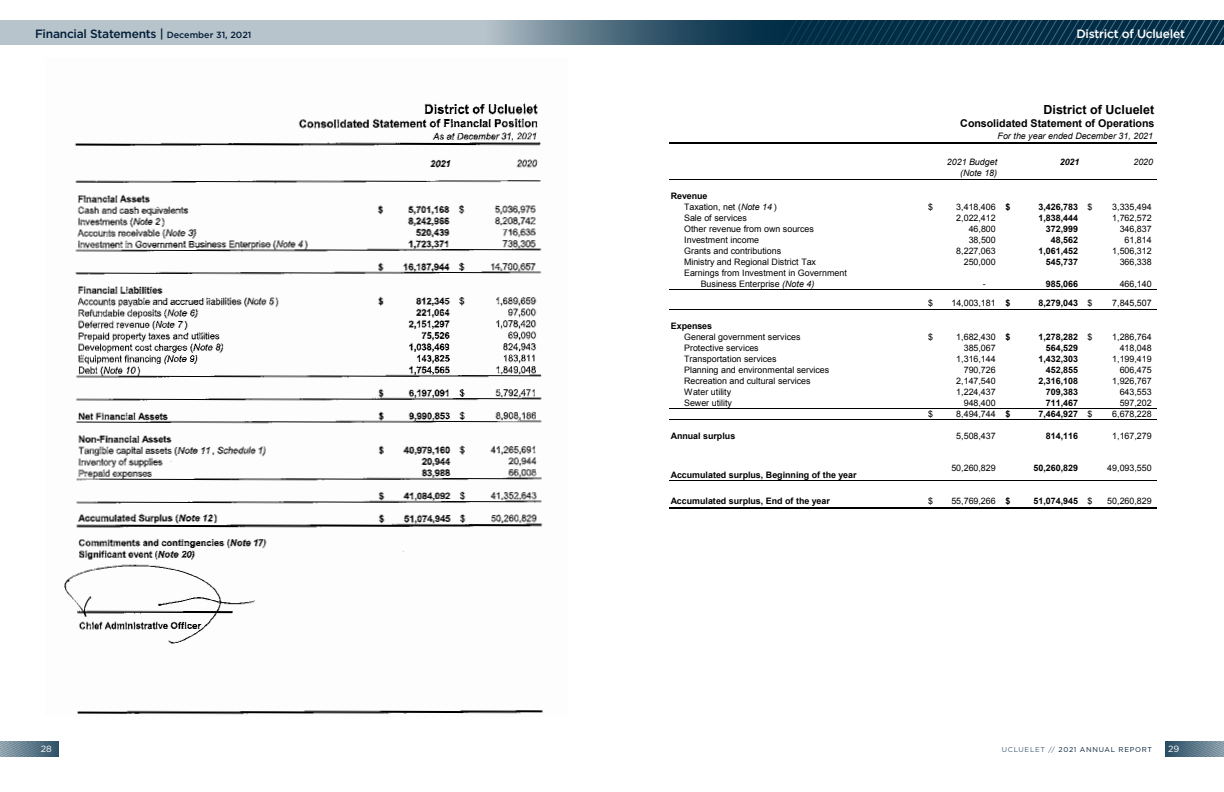
<style>
.page{position:relative;width:1224px;height:792px;background:#fff}
.page>*{position:absolute;margin:0;border:0;box-sizing:border-box;transform-origin:0 0}
.t1{font:700 12.5px "Arial";color:#000}
.t2{font:500 12px "Gotham";letter-spacing:-.02em;color:#001d38}
.t3{font:500 12px "Gotham";letter-spacing:-.02em;color:#fff}
.t4{font:700 10.7px "Arial";letter-spacing:-.005em;color:#000}
.t5{font:9px "Gotham";color:#fff}
.t6{font:8.9px/11px "Arial";color:#000}
.t7{font:700 8.9px "Arial";color:#000}
.t8{font:italic 8.9px "Arial";color:#000}
.t9{font:italic 700 8.9px "Arial";color:#000}
.t10{font:7px "Gotham";letter-spacing:.1em;color:#001d38}
.s1{font-size:9px}
.s2{font-weight:700}
.s3{font-style:italic}
.s4{font-weight:400}
.s5{color:#425c74}
</style>
<div class="page">
<svg style="left:0;top:21px;width:663px;height:24px;background:#a4b3bc"></svg>
<svg style="left:663px;top:21px;width:561px;height:24px;background:#0b354e"></svg>
<img style="left:64px;top:103px;width:479px;height:612px">
<hr style="left:669px;top:142px;width:488px;height:2px;background:#000">
<hr style="left:669px;top:179px;width:488px;height:1px;background:#000">
<hr style="left:669px;top:289px;width:488px;height:1px;background:#000">
<hr style="left:669px;top:309px;width:488px;height:1px;background:#000">
<hr style="left:669px;top:408px;width:488px;height:1px;background:#000">
<hr style="left:669px;top:419px;width:488px;height:1px;background:#000">
<hr style="left:669px;top:480px;width:488px;height:1px;background:#000">
<hr style="left:669px;top:507px;width:488px;height:2px;background:#000">
<svg style="left:1165px;top:741px;width:59px;height:16px"></svg>
<svg style="left:0;top:741px;width:59px;height:16px"></svg>
<h2 class="t2" style="left:35px;top:26px;width:218px">Financial Statements | <span class="s1">December 31, 2021</span></h2>
<h2 class="t3" style="left:1076px;top:26px;width:110px">District of Ucluelet</h2>
<h1 class="t1" style="left:1043px;top:102px;width:112px">District of Ucluelet</h1>
<p class="t4" style="left:960px;top:116px;width:196px">Consolidated Statement of Operations</p>
<p class="t8" style="left:998px;top:130px;width:157px">For the year ended December 31, 2021</p>
<p class="t8" style="left:947px;top:156px;width:52px">2021 Budget</p>
<p class="t9" style="left:1060px;top:156px;width:21px">2021</p>
<p class="t8" style="left:1134px;top:156px;width:21px">2020</p>
<p class="t8" style="left:960px;top:168px;width:39px">(Note 18)</p>
<p class="t6" style="left:684px;top:190px;width:94px;text-indent:-13px"><span class="s2">Revenue<br></span>Taxation, net (<span class="s3">Note 14</span> )</p>
<p class="t6" style="left:928px;top:201px;width:6px">$</p>
<p class="t6" style="left:956px;top:201px;width:56px">3,418,406 <span class="s2">$</span></p>
<p class="t7" style="left:1038px;top:201px;width:56px">3,426,783 <span class="s4">$</span></p>
<p class="t6" style="left:1112px;top:201px;width:41px">3,335,494</p>
<p class="t6" style="left:684px;top:212px;width:64px">Sale of services</p>
<p class="t6" style="left:956px;top:212px;width:41px">2,022,412</p>
<p class="t7" style="left:1038px;top:212px;width:41px">1,838,444</p>
<p class="t6" style="left:1112px;top:212px;width:41px">1,762,572</p>
<p class="t6" style="left:684px;top:223px;width:131px">Other revenue from own sources</p>
<p class="t6" style="left:969px;top:223px;width:29px">46,800</p>
<p class="t7" style="left:1046px;top:223px;width:34px">372,999</p>
<p class="t6" style="left:1120px;top:223px;width:34px">346,837</p>
<p class="t6" style="left:684px;top:234px;width:76px">Investment income</p>
<p class="t6" style="left:969px;top:234px;width:29px">38,500</p>
<p class="t7" style="left:1051px;top:234px;width:29px">48,562</p>
<p class="t6" style="left:1125px;top:234px;width:29px">61,814</p>
<p class="t6" style="left:684px;top:245px;width:98px">Grants and contributions</p>
<p class="t6" style="left:956px;top:245px;width:41px">8,227,063</p>
<p class="t7" style="left:1038px;top:245px;width:41px">1,061,452</p>
<p class="t6" style="left:1112px;top:245px;width:41px">1,506,312</p>
<p class="t6" style="left:684px;top:257px;width:133px">Ministry and Regional District Tax</p>
<p class="t6" style="left:964px;top:257px;width:34px">250,000</p>
<p class="t7" style="left:1046px;top:256px;width:34px">545,737</p>
<p class="t6" style="left:1120px;top:256px;width:34px">366,338</p>
<p class="t6" style="left:701px;top:268px;width:148px;text-indent:-16px">Earnings from Investment in Government<br>Business Enterprise <span class="s3">(Note 4)</span></p>
<p class="t6" style="left:983px;top:279px;width:4px">-</p>
<p class="t7" style="left:1046px;top:278px;width:34px">985,066</p>
<p class="t6" style="left:1120px;top:279px;width:34px">466,140</p>
<p class="t6" style="left:928px;top:298px;width:6px">$</p>
<p class="t6" style="left:951px;top:298px;width:61px">14,003,181 <span class="s2">$</span></p>
<p class="t7" style="left:1038px;top:297px;width:56px">8,279,043 <span class="s4">$</span></p>
<p class="t6" style="left:1112px;top:298px;width:41px">7,845,507</p>
<p class="t7" style="left:671px;top:320px;width:43px">Expenses</p>
<p class="t6" style="left:684px;top:331px;width:118px">General government services</p>
<p class="t6" style="left:928px;top:331px;width:6px">$</p>
<p class="t6" style="left:956px;top:331px;width:56px">1,682,430 <span class="s2">$</span></p>
<p class="t7" style="left:1038px;top:331px;width:56px">1,278,282 <span class="s4">$</span></p>
<p class="t6" style="left:1112px;top:331px;width:41px">1,286,764</p>
<p class="t6" style="left:684px;top:342px;width:76px">Protective services</p>
<p class="t6" style="left:964px;top:342px;width:34px">385,067</p>
<p class="t7" style="left:1046px;top:342px;width:34px">564,529</p>
<p class="t6" style="left:1120px;top:342px;width:34px">418,048</p>
<p class="t6" style="left:684px;top:353px;width:94px">Transportation services</p>
<p class="t6" style="left:956px;top:353px;width:41px">1,316,144</p>
<p class="t7" style="left:1038px;top:353px;width:41px">1,432,303</p>
<p class="t6" style="left:1112px;top:353px;width:41px">1,199,419</p>
<p class="t6" style="left:684px;top:364px;width:147px">Planning and environmental services</p>
<p class="t6" style="left:964px;top:364px;width:34px">790,726</p>
<p class="t7" style="left:1046px;top:364px;width:34px">452,855</p>
<p class="t6" style="left:1120px;top:364px;width:34px">606,475</p>
<p class="t6" style="left:684px;top:375px;width:128px">Recreation and cultural services</p>
<p class="t6" style="left:956px;top:375px;width:41px">2,147,540</p>
<p class="t7" style="left:1038px;top:375px;width:41px">2,316,108</p>
<p class="t6" style="left:1112px;top:375px;width:41px">1,926,767</p>
<p class="t6" style="left:684px;top:387px;width:48px">Water utility</p>
<p class="t6" style="left:956px;top:387px;width:41px">1,224,437</p>
<p class="t7" style="left:1046px;top:386px;width:34px">709,383</p>
<p class="t6" style="left:1120px;top:387px;width:34px">643,553</p>
<p class="t6" style="left:684px;top:398px;width:49px">Sewer utility</p>
<p class="t6" style="left:964px;top:398px;width:34px">948,400</p>
<p class="t7" style="left:1046px;top:397px;width:34px">711,467</p>
<p class="t6" style="left:1120px;top:398px;width:34px">597,202</p>
<p class="t6" style="left:928px;top:409px;width:6px">$</p>
<p class="t6" style="left:956px;top:409px;width:56px">8,494,744 <span class="s2">$</span></p>
<p class="t7" style="left:1038px;top:408px;width:56px">7,464,927 <span class="s4">$</span></p>
<p class="t6" style="left:1112px;top:409px;width:41px">6,678,228</p>
<p class="t7" style="left:671px;top:430px;width:66px">Annual surplus</p>
<p class="t6" style="left:956px;top:431px;width:41px">5,508,437</p>
<p class="t7" style="left:1046px;top:430px;width:34px">814,116</p>
<p class="t6" style="left:1112px;top:431px;width:41px">1,167,279</p>
<p class="t7" style="left:671px;top:469px;width:187px">Accumulated surplus, Beginning of the year</p>
<p class="t6" style="left:951px;top:462px;width:46px">50,260,829</p>
<p class="t7" style="left:1033px;top:462px;width:46px">50,260,829</p>
<p class="t6" style="left:1107px;top:462px;width:46px">49,093,550</p>
<p class="t7" style="left:671px;top:496px;width:160px">Accumulated surplus, End of the year</p>
<p class="t6" style="left:928px;top:496px;width:6px">$</p>
<p class="t6" style="left:951px;top:496px;width:61px">55,769,266 <span class="s2">$</span></p>
<p class="t7" style="left:1033px;top:496px;width:61px">51,074,945 <span class="s4">$</span></p>
<p class="t6" style="left:1107px;top:496px;width:46px">50,260,829</p>
<p class="t5" style="left:41px;top:744px;width:13px">28</p>
<p class="t10" style="left:1002px;top:745px;width:152px"><span class="s5">UCLUELET //</span> 2021 ANNUAL REPORT</p>
<p class="t5" style="left:1168px;top:744px;width:13px">29</p>
</div>
